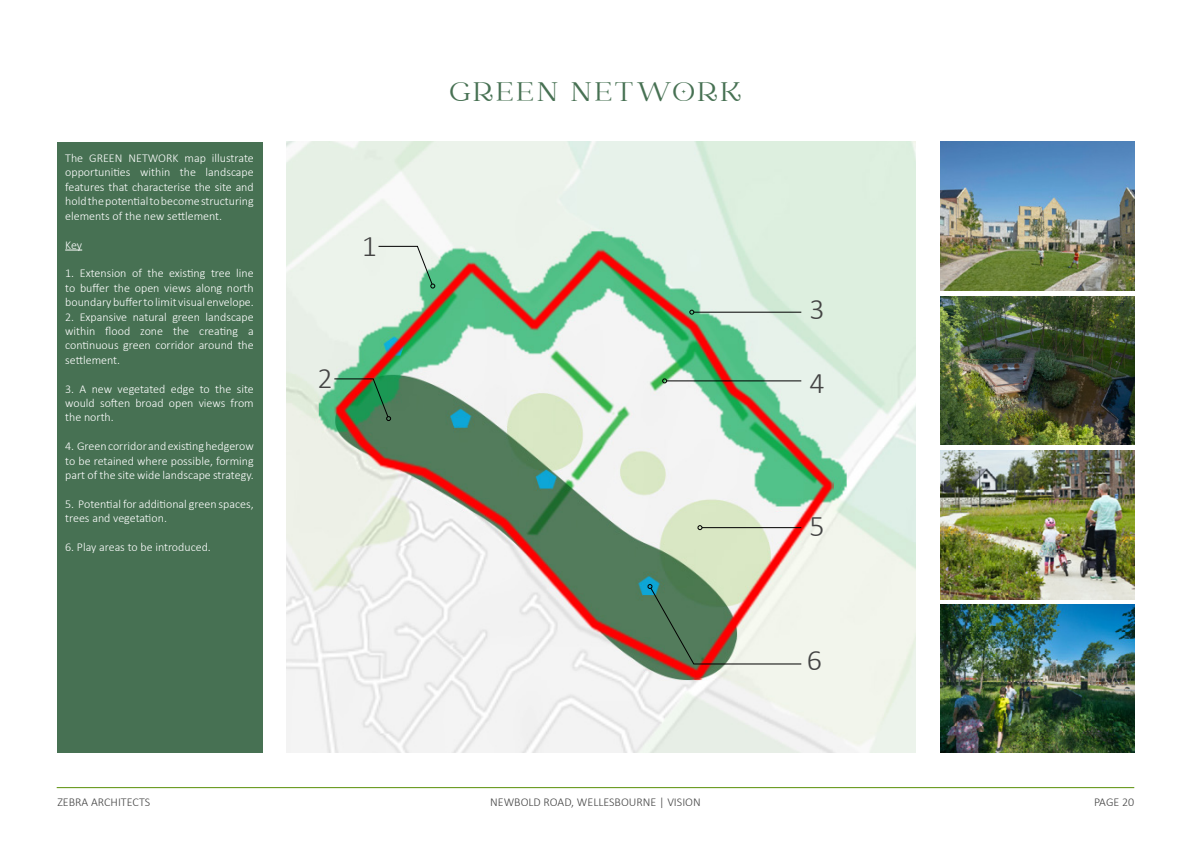
<style>
.page{position:relative;width:1191px;height:842px;background:#fff}
.page>*{position:absolute;margin:0;border:0;box-sizing:border-box;transform-origin:0 0}
.t1{font:30px "John Mayer";letter-spacing:.1em;color:#477153}
.t2{font:300 30px "Calibri";color:#434343}
.t3{font:300 12px/14.4px "Calibri";color:#fff;text-align:justify}
.t4{font:300 12px "Calibri";color:#434343}
</style>
<div class="page">
<hr style="left:57px;top:787px;width:1077px;height:1px;background:#598f06">
<div style="left:57px;top:142px;width:205px;height:611px;background:#477153"></div>
<svg style="left:65px;top:250px;width:17px;height:1px"></svg>
<img style="left:286px;top:142px;width:629px;height:611px">
<img style="left:940px;top:142px;width:194px;height:149px">
<img style="left:940px;top:296px;width:194px;height:149px">
<img style="left:940px;top:450px;width:194px;height:149px">
<img style="left:940px;top:604px;width:194px;height:149px">
<svg style="left:377px;top:245px;width:58px;height:43px;background:#d6e5d9"></svg>
<svg style="left:333px;top:378px;width:58px;height:43px;background:#547a4b"></svg>
<hr style="left:694px;top:312px;width:107px;height:1px;background:#000">
<svg style="left:689px;top:310px;width:5px;height:5px"></svg>
<hr style="left:702px;top:527px;width:99px;height:1px;background:#000">
<svg style="left:697px;top:525px;width:5px;height:5px"></svg>
<svg style="left:647px;top:584px;width:155px;height:81px;background:#a2a28e"></svg>
<hr style="left:666px;top:380px;width:135px;height:1px;background:#000">
<svg style="left:662px;top:378px;width:5px;height:5px"></svg>
<p class="t3" style="left:65px;top:151px;width:190px">The GREEN NETWORK map illustrate opportunities within the landscape features that characterise the site and hold the potential to become structuring elements of the new settlement.</p>
<p class="t3" style="left:65px;top:237px;width:18px">Key</p>
<p class="t3" style="left:65px;top:266px;width:190px">1. Extension of the existing tree line to buffer the open views along north boundary buffer to limit visual envelope.</p>
<p class="t3" style="left:65px;top:309px;width:190px">2. Expansive natural green landscape within flood zone the creating a continuous green corridor around the settlement.</p>
<p class="t3" style="left:65px;top:381px;width:190px">3. A new vegetated edge to the site would soften broad open views from the north.</p>
<p class="t3" style="left:65px;top:439px;width:190px">4. Green corridor and existing hedgerow to be retained where possible, forming part of the site wide landscape strategy.</p>
<p class="t3" style="left:65px;top:496px;width:190px">5. Potential for additional green spaces, trees and vegetation.</p>
<p class="t3" style="left:65px;top:540px;width:147px">6. Play areas to be introduced.</p>
<h1 class="t2" style="left:362px;top:227px;width:17px">1</h1>
<h1 class="t2" style="left:317px;top:360px;width:17px">2</h1>
<h1 class="t1" style="left:450px;top:75px;width:293px">GREEN NETWORK</h1>
<h1 class="t2" style="left:809px;top:290px;width:17px">3</h1>
<h1 class="t2" style="left:809px;top:364px;width:17px">4</h1>
<h1 class="t2" style="left:809px;top:507px;width:17px">5</h1>
<h1 class="t2" style="left:807px;top:641px;width:17px">6</h1>
<p class="t4" style="left:57px;top:794px;width:94px">ZEBRA ARCHITECTS</p>
<p class="t4" style="left:490px;top:794px;width:212px">NEWBOLD ROAD, WELLESBOURNE | VISION</p>
<p class="t4" style="left:1094px;top:794px;width:42px">PAGE 20</p>
</div>
